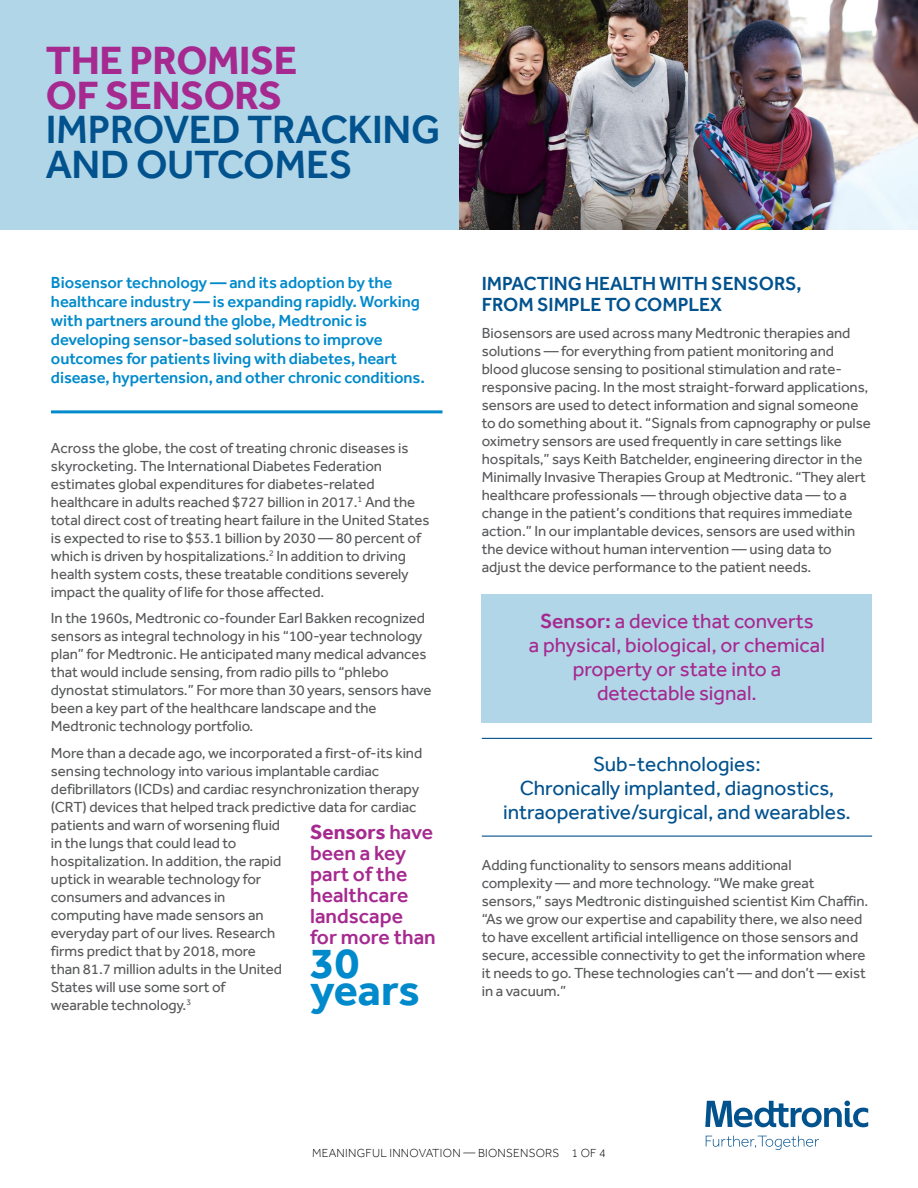
<style>
.page{position:relative;width:918px;height:1188px;background:#fff}
.page>*{position:absolute;margin:0;border:0;box-sizing:border-box;transform-origin:0 0}
.t1{font:700 45px "Effra";color:#008acb}
.t2{font:500 40.5px/34.5px "Effra";letter-spacing:-.01em;color:#02528e}
.t3{font:700 40.5px/34.5px "Effra";letter-spacing:-.01em;color:#a62990}
.t4{font:21px/24px "Effra";color:#a62990;text-align:center}
.t5{font:21px/24px "Effra";color:#02528e;text-align:center}
.t6{font:500 21px/21px "Effra";color:#a62990}
.t7{font:500 19.5px/21px "Effra";letter-spacing:-.005em;color:#02528e}
.t8{font:500 16.5px/19px "Effra";letter-spacing:-.005em;color:#008acb}
.t9{font:15px/18px "Effra";letter-spacing:-.005em;color:#58595b}
.t10{font:300 12px "Effra";letter-spacing:.02em;color:#000}
.s1{font-weight:700}
.s2{font-weight:500}
</style>
<div class="page">
<div style="left:482px;top:594px;width:390px;height:128px;background:#b1d6e7"></div>
<hr style="left:482px;top:738px;width:390px;height:1px;background:#02528e">
<hr style="left:482px;top:836px;width:390px;height:1px;background:#02528e">
<div style="left:0;top:0;width:688px;height:229px;background:#b1d6e7"></div>
<svg style="left:705px;top:1101px;width:163px;height:49px"></svg>
<hr style="left:51px;top:410px;width:391px;height:3px;background:#008acb">
<img style="left:459px;top:0;width:459px;height:229px">
<h2 class="t3" style="left:46px;top:43px;width:253px">THE PROMISE<br>OF SENSORS</h2>
<h2 class="t2" style="left:46px;top:112px;width:396px">IMPROVED TRACKING<br>AND OUTCOMES</h2>
<p class="t8" style="left:51px;top:272px;width:376px">Biosensor technology — and its adoption by the healthcare industry — is expanding rapidly. Working with partners around the globe, Medtronic is developing sensor-based solutions to improve outcomes for patients living with diabetes, heart disease, hypertension, and other chronic conditions.</p>
<p class="t9" style="left:51px;top:438px;width:380px">Across the globe, the cost of treating chronic diseases is skyrocketing. The International Diabetes Federation estimates global expenditures for diabetes-related healthcare in adults reached $727 billion in 2017.<sup>1</sup> And the total direct cost of treating heart failure in the United States is expected to rise to $53.1 billion by 2030 — 80 percent of which is driven by hospitalizations.<sup>2</sup> In addition to driving health system costs, these treatable conditions severely impact the quality of life for those affected.</p>
<p class="t9" style="left:51px;top:609px;width:382px">In the 1960s, Medtronic co-founder Earl Bakken recognized sensors as integral technology in his “100-year technology plan” for Medtronic. He anticipated many medical advances that would include sensing, from radio pills to “phlebo dynostat stimulators.” For more than 30 years, sensors have been a key part of the healthcare landscape and the Medtronic technology portfolio.</p>
<p class="t9" style="left:51px;top:744px;width:373px">More than a decade ago, we incorporated a first-of-its kind sensing technology into various implantable cardiac defibrillators (ICDs) and cardiac resynchronization therapy (CRT) devices that helped track predictive data for cardiac patients and warn of worsening fluid<br>in the lungs that could lead to<br>hospitalization. In addition, the rapid<br>uptick in wearable technology for<br>consumers and advances in<br>computing have made sensors an<br>everyday part of our lives. Research<br>firms predict that by 2018, more<br>than 81.7 million adults in the United<br>States will use some sort of<br>wearable technology.<sup>3</sup></p>
<h3 class="t6" style="left:310px;top:821px;width:127px"><span class="s1">Sensors</span> have been a key part of the healthcare landscape<br>for more than</h3>
<h1 class="t1" style="left:310px;top:935px;width:51px">30</h1>
<h1 class="t1" style="left:310px;top:962px;width:111px">years</h1>
<h3 class="t7" style="left:482px;top:273px;width:321px">IMPACTING HEALTH WITH SENSORS,<br>FROM SIMPLE TO COMPLEX</h3>
<p class="t9" style="left:482px;top:324px;width:390px">Biosensors are used across many Medtronic therapies and solutions — for everything from patient monitoring and blood glucose sensing to positional stimulation and rate&shy;responsive pacing. In the most straight-forward applications, sensors are used to detect information and signal someone to do something about it. “Signals from capnography or pulse oximetry sensors are used frequently in care settings like hospitals,” says Keith Batchelder, engineering director in the Minimally Invasive Therapies Group at Medtronic. “They alert healthcare professionals — through objective data — to a change in the patient’s conditions that requires immediate action.” In our implantable devices, sensors are used within the device without human intervention — using data to adjust the device performance to the patient needs.</p>
<h3 class="t4" style="left:529px;top:609px;width:297px"><span class="s2">Sensor:</span> a device that converts<br>a physical, biological, or chemical property or state into a detectable signal.</h3>
<h3 class="t5" style="left:503px;top:752px;width:349px">Sub-technologies:<br>Chronically implanted, diagnostics, intraoperative/surgical, and wearables.</h3>
<p class="t9" style="left:482px;top:856px;width:388px">Adding functionality to sensors means additional<br>complexity — and more technology. “We make great sensors,” says Medtronic distinguished scientist Kim Chaffin. “As we grow our expertise and capability there, we also need to have excellent artificial intelligence on those sensors and secure, accessible connectivity to get the information where it needs to go. These technologies can’t — and don’t — exist in a vacuum.”</p>
<p class="t10" style="left:312px;top:1146px;width:295px">MEANINGFUL INNOVATION — BIONSENSORS 1 OF 4</p>
</div>
